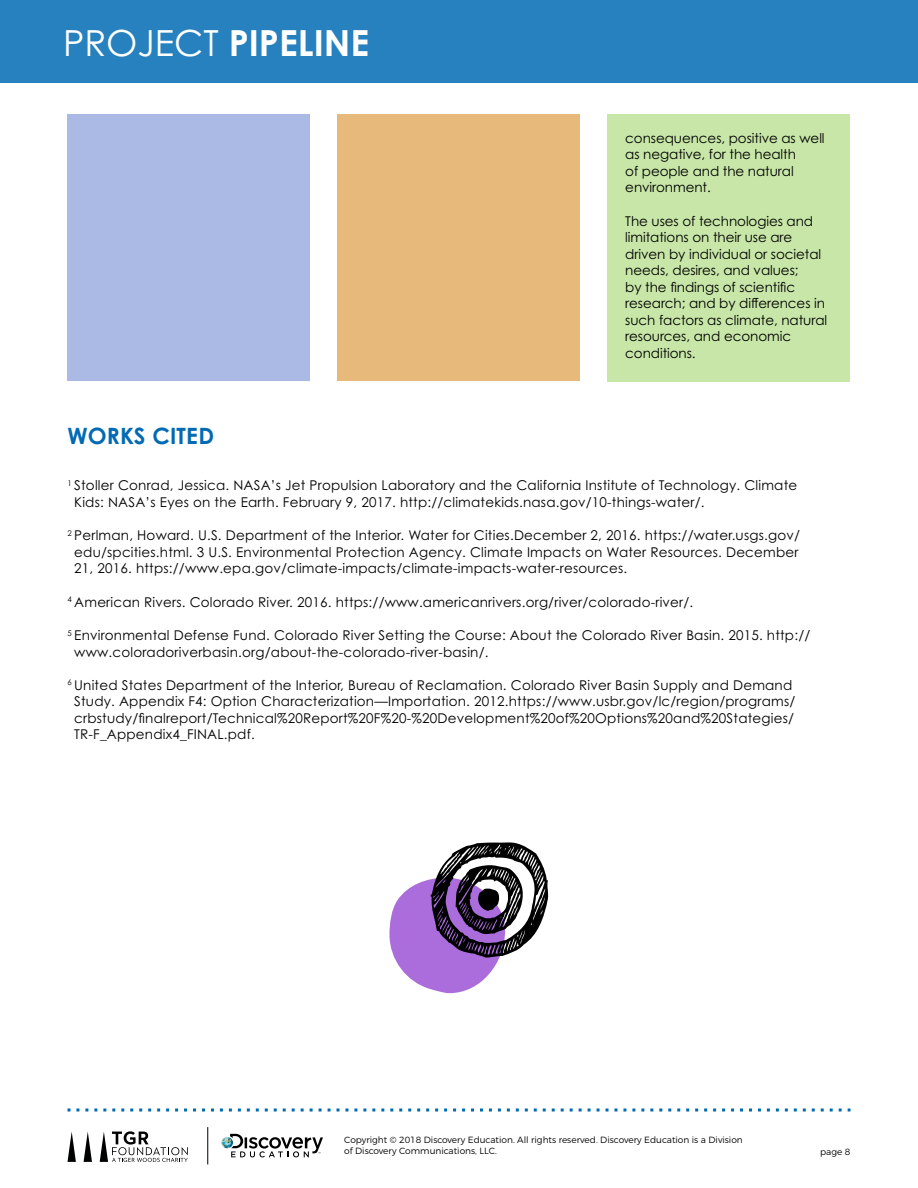
<style>
.page{position:relative;width:918px;height:1188px;background:#fff}
.page>*{position:absolute;margin:0;border:0;box-sizing:border-box;transform-origin:0 0}
.t1{font:700 36px "Century Gothic Pro";color:#fff}
.t2{font:700 22.5px "Century Gothic Pro";letter-spacing:.01em;color:#006ab3}
.t3{font:13.5px/16.5px "Century Gothic Pro";letter-spacing:.015em;color:#000}
.t4{font:13.5px/16.5px "Century Gothic Pro";letter-spacing:-.005em;color:#000}
.t5{font:300 9px/10.8px "Montserrat";color:#000}
.s1{font-weight:400}
</style>
<div class="page">
<svg style="left:68px;top:1108px;width:782px;height:4px"></svg>
<svg style="left:84px;top:1132px;width:8px;height:30px"></svg>
<svg style="left:67px;top:1132px;width:9px;height:30px"></svg>
<svg style="left:100px;top:1131px;width:88px;height:31px"></svg>
<svg style="left:222px;top:1134px;width:101px;height:23px"></svg>
<hr style="left:208px;top:1127px;width:1px;height:37px;background:#000">
<div style="left:0;top:0;width:918px;height:83px;background:#2681be"></div>
<div style="left:608px;top:114px;width:242px;height:268px;background:#c7e6a7"></div>
<div style="left:68px;top:114px;width:242px;height:267px;background:#abb9e5"></div>
<div style="left:338px;top:114px;width:242px;height:267px;background:#e7ba7c"></div>
<svg style="left:389px;top:842px;width:160px;height:151px"></svg>
<h1 class="t1" style="left:63px;top:21px;width:308px"><span class="s1">PROJECT</span> PIPELINE</h1>
<p class="t4" style="left:625px;top:129px;width:201px">consequences, positive as well as negative, for the health<br>of people and the natural environment.</p>
<p class="t4" style="left:625px;top:212px;width:203px">The uses of technologies and limitations on their use are driven by individual or societal needs, desires, and values;<br>by the findings of scientific research; and by differences in such factors as climate, natural resources, and economic conditions.</p>
<h2 class="t2" style="left:68px;top:422px;width:148px">WORKS CITED</h2>
<p class="t3" style="left:74px;top:477px;width:725px;text-indent:-7px"><sup>1</sup> Stoller Conrad, Jessica. NASA’s Jet Propulsion Laboratory and the California Institute of Technology. Climate<br>Kids: NASA’s Eyes on the Earth. February 9, 2017. http://climatekids.nasa.gov/10-things-water/.</p>
<p class="t3" style="left:74px;top:527px;width:727px;text-align:justify;text-indent:-7px"><sup>2</sup> Perlman, Howard. U.S. Department of the Interior. Water for Cities.December 2, 2016. https://water.usgs.gov/ edu/spcities.html. 3 U.S. Environmental Protection Agency. Climate Impacts on Water Resources. December 21, 2016. https://www.epa.gov/climate-impacts/climate-impacts-water-resources.</p>
<p class="t3" style="left:68px;top:593px;width:627px"><sup>4</sup> American Rivers. Colorado River. 2016. https://www.americanrivers.org/river/colorado-river/.</p>
<p class="t3" style="left:74px;top:627px;width:738px;text-indent:-7px"><sup>5</sup> Environmental Defense Fund. Colorado River Setting the Course: About the Colorado River Basin. 2015. http:// www.coloradoriverbasin.org/about-the-colorado-river-basin/.</p>
<p class="t3" style="left:74px;top:677px;width:723px;text-indent:-7px"><sup>6</sup> United States Department of the Interior, Bureau of Reclamation. Colorado River Basin Supply and Demand Study. Appendix F4: Option Characterization—Importation. 2012.https://www.usbr.gov/lc/region/programs/ crbstudy/finalreport/Technical%20Report%20F%20-%20Development%20of%20Options%20and%20Stategies/ TR-F_Appendix4_FINAL.pdf.</p>
<p class="t5" style="left:344px;top:1134px;width:400px">Copyright © 2018 Discovery Education. All rights reserved. Discovery Education is a Division of Discovery Communications, LLC.</p>
<p class="t5" style="left:820px;top:1146px;width:32px">page 8</p>
</div>
